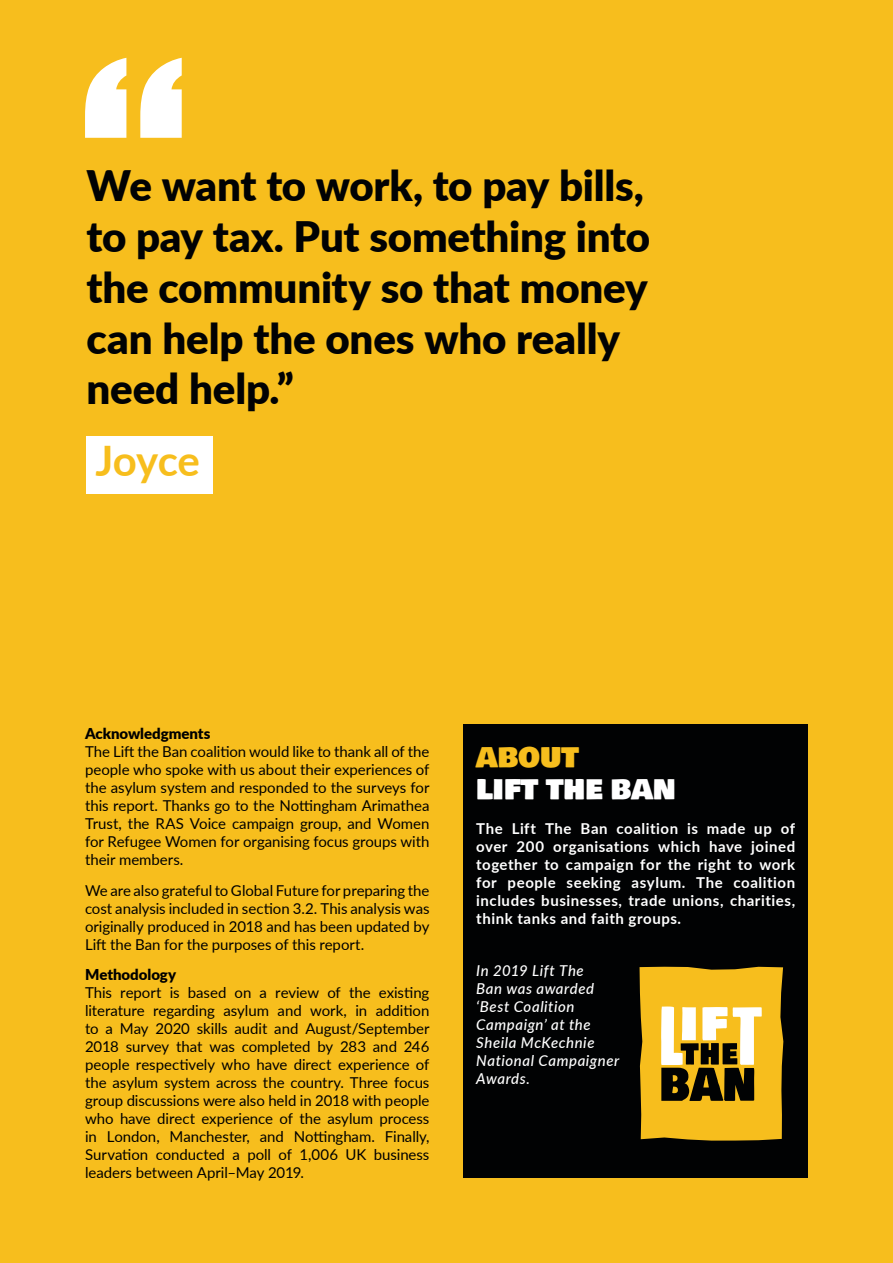
<style>
.page{position:relative;width:893px;height:1263px;background:#f7be1d}
.page>*{position:absolute;margin:0;border:0;box-sizing:border-box;transform-origin:0 0}
.t1{font:900 42px/50.7px "Lato";letter-spacing:-.005em;color:#010203}
.t2{font:700 42px "Lato";letter-spacing:-.015em;color:#f7be1d}
.t3{font:27px "Bowlby One SC";color:#fff}
.t4{font:27px "Bowlby One SC";color:#f7be1d}
.t5{font:15px/18px "Lato";letter-spacing:-.005em;color:#000;text-align:justify}
.t6{font:700 15px/18px "Lato";letter-spacing:.04em;color:#fff;text-align:justify}
.t7{font:italic 500 15px/18px "Lato";letter-spacing:.035em;color:#fff}
.t8{font:900 15px "Lato";letter-spacing:-.005em;color:#000}
</style>
<div class="page">
<div style="left:86px;top:436px;width:127px;height:58px;background:#fff"></div>
<svg style="left:85px;top:58px;width:97px;height:80px"></svg>
<div style="left:463px;top:724px;width:345px;height:454px;background:#010203"></div>
<svg style="left:639px;top:967px;width:144px;height:173px"></svg>
<h1 class="t1" style="left:87px;top:159px;width:565px">We want to work, to pay bills, to pay tax. Put something into the community so that money can help the ones who really need help.”</h1>
<h1 class="t2" style="left:96px;top:430px;width:106px">Joyce</h1>
<p class="t8" style="left:85px;top:722px;width:127px">Acknowledgments</p>
<p class="t5" style="left:85px;top:742px;width:346px">The Lift the Ban coalition would like to thank all of the people who spoke with us about their experiences of the asylum system and responded to the surveys for this report. Thanks go to the Nottingham Arimathea Trust, the RAS Voice campaign group, and Women for Refugee Women for organising focus groups with their members.</p>
<p class="t5" style="left:85px;top:880px;width:346px">We are also grateful to Global Future for preparing the cost analysis included in section 3.2. This analysis was originally produced in 2018 and has been updated by Lift the Ban for the purposes of this report.</p>
<p class="t8" style="left:85px;top:963px;width:93px">Methodology</p>
<p class="t5" style="left:85px;top:983px;width:346px">This report is based on a review of the existing literature regarding asylum and work, in addition to a May 2020 skills audit and August/September 2018 survey that was completed by 283 and 246 people respectively who have direct experience of the asylum system across the country. Three focus group discussions were also held in 2018 with people who have direct experience of the asylum process in London, Manchester, and Nottingham. Finally, Survation conducted a poll of 1,006 UK business leaders between April–May 2019.</p>
<h2 class="t4" style="left:476px;top:737px;width:104px">ABOUT</h2>
<h2 class="t3" style="left:476px;top:769px;width:201px">LIFT THE BAN</h2>
<p class="t6" style="left:476px;top:819px;width:320px">The Lift The Ban coalition is made up of over 200 organisations which have joined together to campaign for the right to work for people seeking asylum. The coalition includes businesses, trade unions, charities, think tanks and faith groups.</p>
<p class="t7" style="left:476px;top:961px;width:145px">In 2019 Lift The<br>Ban was awarded ‘Best Coalition<br>Campaign’ at the<br>Sheila McKechnie<br>National Campaigner<br>Awards.</p>
</div>
